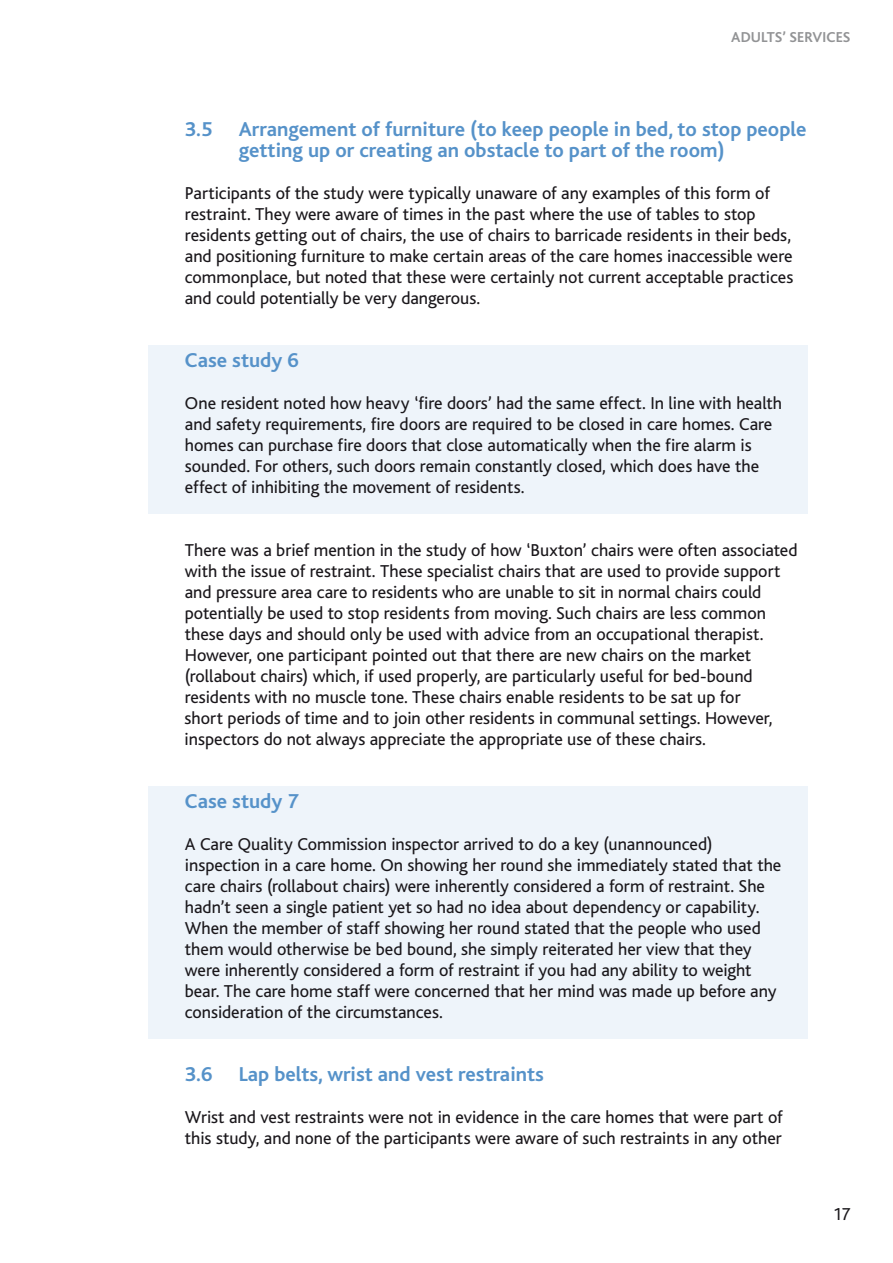
<style>
.page{position:relative;width:893px;height:1263px;background:#fff}
.page>*{position:absolute;margin:0;border:0;box-sizing:border-box;transform-origin:0 0}
.t1{font:700 21px/21px "Bliss";color:#5692c9}
.t2{font:18px/21px "Bliss";color:#1a171b}
.t3{font:700 15px "Bliss";letter-spacing:.005em;color:#929395}
</style>
<div class="page">
<div style="left:149px;top:346px;width:659px;height:168px;background:#eef4fa"></div>
<div style="left:149px;top:787px;width:659px;height:252px;background:#eef4fa"></div>
<p class="t3" style="left:731px;top:29px;width:120px">ADULTs’ SERVICES</p>
<p class="t1" style="left:185px;top:119px;width:29px">3.5</p>
<p class="t1" style="left:239px;top:119px;width:569px">Arrangement of furniture (to keep people in bed, to stop people getting up or creating an obstacle to part of the room)</p>
<p class="t2" style="left:185px;top:183px;width:610px">Participants of the study were typically unaware of any examples of this form of restraint. They were aware of times in the past where the use of tables to stop residents getting out of chairs, the use of chairs to barricade residents in their beds, and positioning furniture to make certain areas of the care homes inaccessible were commonplace, but noted that these were certainly not current acceptable practices and could potentially be very dangerous.</p>
<p class="t1" style="left:185px;top:350px;width:115px">Case study 6</p>
<p class="t2" style="left:185px;top:393px;width:599px">One resident noted how heavy ‘fire doors’ had the same effect. In line with health and safety requirements, fire doors are required to be closed in care homes. Care homes can purchase fire doors that close automatically when the fire alarm is sounded. For others, such doors remain constantly closed, which does have the effect of inhibiting the movement of residents.</p>
<p class="t2" style="left:185px;top:540px;width:614px">There was a brief mention in the study of how ‘Buxton’ chairs were often associated with the issue of restraint. These specialist chairs that are used to provide support and pressure area care to residents who are unable to sit in normal chairs could potentially be used to stop residents from moving. Such chairs are less common these days and should only be used with advice from an occupational therapist.<br>However, one participant pointed out that there are new chairs on the market (rollabout chairs) which, if used properly, are particularly useful for bed-bound residents with no muscle tone. These chairs enable residents to be sat up for<br>short periods of time and to join other residents in communal settings. However, inspectors do not always appreciate the appropriate use of these chairs.</p>
<p class="t1" style="left:185px;top:791px;width:115px">Case study 7</p>
<p class="t2" style="left:185px;top:834px;width:598px">A Care Quality Commission inspector arrived to do a key (unannounced) inspection in a care home. On showing her round she immediately stated that the care chairs (rollabout chairs) were inherently considered a form of restraint. She hadn’t seen a single patient yet so had no idea about dependency or capability.<br>When the member of staff showing her round stated that the people who used them would otherwise be bed bound, she simply reiterated her view that they were inherently considered a form of restraint if you had any ability to weight bear. The care home staff were concerned that her mind was made up before any consideration of the circumstances.</p>
<p class="t1" style="left:185px;top:1064px;width:29px">3.6</p>
<p class="t1" style="left:239px;top:1064px;width:307px">Lap belts, wrist and vest restraints</p>
<p class="t2" style="left:185px;top:1107px;width:599px">Wrist and vest restraints were not in evidence in the care homes that were part of this study, and none of the participants were aware of such restraints in any other</p>
<p class="t2" style="left:833px;top:1204px;width:19px">17</p>
</div>
